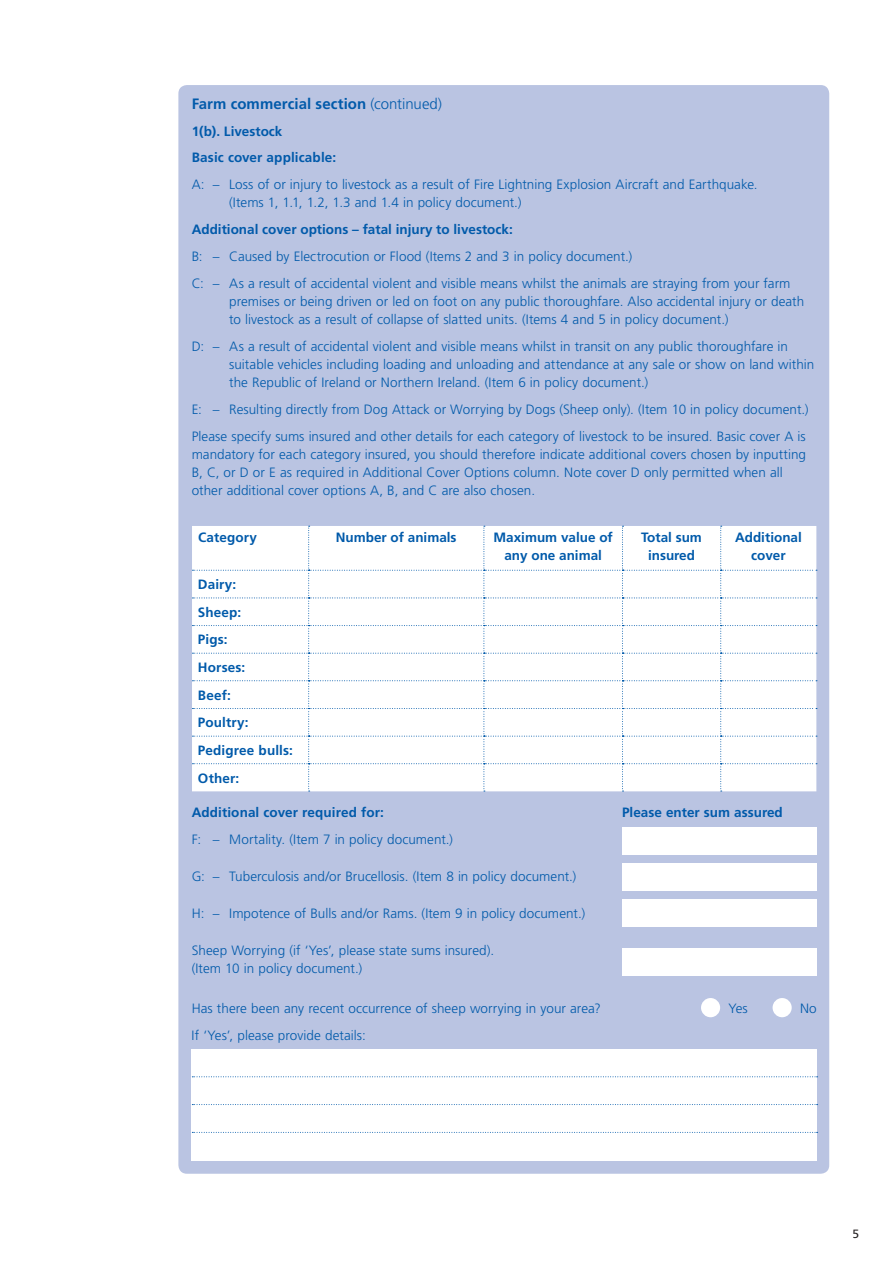
<style>
.page{position:relative;width:893px;height:1263px;background:#fff}
.page>*{position:absolute;margin:0;border:0;box-sizing:border-box;transform-origin:0 0}
.t1{font:700 15px "Frutiger LT Std";letter-spacing:.005em;color:#015aaa}
.t2{font:300 13.5px/18px "Frutiger LT Std";color:#015aaa}
.t3{font:700 13.5px/27.6px "Frutiger LT Std";color:#015aaa;text-align:center}
.t4{font:12px "Frutiger LT Std";color:#231f20}
.s1{font-weight:300}
</style>
<div class="page">
<div style="left:178px;top:85px;width:651px;height:1089px;background:#bac4e2;border-radius:9px"></div>
<div style="left:192px;top:526px;width:625px;height:266px;background:#fff"></div>
<div style="left:701px;top:998px;width:19px;height:19px;background:#fff;border-radius:50%"></div>
<div style="left:773px;top:998px;width:19px;height:19px;background:#fff;border-radius:50%"></div>
<div style="left:192px;top:1049px;width:625px;height:111px;background:#fff"></div>
<svg style="left:192px;top:1076px;width:626px;height:1px"></svg>
<svg style="left:192px;top:1104px;width:626px;height:1px"></svg>
<svg style="left:192px;top:1132px;width:626px;height:1px"></svg>
<div style="left:622px;top:827px;width:195px;height:28px;background:#fff"></div>
<div style="left:622px;top:863px;width:195px;height:28px;background:#fff"></div>
<div style="left:622px;top:899px;width:195px;height:28px;background:#fff"></div>
<div style="left:622px;top:948px;width:195px;height:28px;background:#fff"></div>
<p class="t1" style="left:192px;top:95px;width:252px">Farm commercial section <span class="s1">(continued)</span></p>
<p class="t3" style="left:192px;top:118px;width:146px;line-height:26.5px;text-align:left">1(b). Livestock<br>Basic cover applicable:</p>
<p class="t2" style="left:229px;top:176px;width:530px;text-indent:-38px">A: – Loss of or injury to livestock as a result of Fire Lightning Explosion Aircraft and Earthquake. (Items 1, 1.1, 1.2, 1.3 and 1.4 in policy document.)</p>
<p class="t3" style="left:192px;top:216px;width:323px">Additional cover options – fatal injury to livestock:</p>
<p class="t2" style="left:192px;top:243px;width:600px;line-height:27px">B: – Caused by Electrocution or Flood (Items 2 and 3 in policy document.)<br>C: – As a result of accidental violent and visible means whilst the animals are straying from your farm</p>
<p class="t2" style="left:229px;top:293px;width:577px">premises or being driven or led on foot on any public thoroughfare. Also accidental injury or death to livestock as a result of collapse of slatted units. (Items 4 and 5 in policy document.)</p>
<p class="t2" style="left:229px;top:338px;width:587px;text-indent:-38px">D: – As a result of accidental violent and visible means whilst in transit on any public thoroughfare in suitable vehicles including loading and unloading and attendance at any sale or show on land within the Republic of Ireland or Northern Ireland. (Item 6 in policy document.)</p>
<p class="t2" style="left:192px;top:396px;width:618px;line-height:27px">E: – Resulting directly from Dog Attack or Worrying by Dogs (Sheep only). (Item 10 in policy document.)<br>Please specify sums insured and other details for each category of livestock to be insured. Basic cover A is</p>
<p class="t2" style="left:192px;top:446px;width:616px">mandatory for each category insured, you should therefore indicate additional covers chosen by inputting<br>B, C, or D or E as required in Additional Cover Options column. Note cover D only permitted when all other additional cover options A, B, and C are also chosen.</p>
<p class="t3" style="left:198px;top:524px;width:61px">Category</p>
<p class="t3" style="left:336px;top:524px;width:122px">Number of animals</p>
<p class="t3" style="left:494px;top:528px;width:121px;line-height:18px">Maximum value of any one animal</p>
<p class="t3" style="left:641px;top:528px;width:62px;line-height:18px">Total sum insured</p>
<p class="t3" style="left:735px;top:528px;width:68px;line-height:18px">Additional cover</p>
<p class="t3" style="left:198px;top:571px;width:96px;text-align:left">Dairy:<br>Sheep:<br>Pigs:<br>Horses:<br>Beef:<br>Poultry:<br>Pedigree bulls:<br>Other:</p>
<p class="t3" style="left:192px;top:798px;width:194px">Additional cover required for:</p>
<p class="t3" style="left:622px;top:798px;width:162px">Please enter sum assured</p>
<p class="t2" style="left:192px;top:830px;width:263px">F: – Mortality. (Item 7 in policy document.)</p>
<p class="t2" style="left:192px;top:868px;width:386px">G: – Tuberculosis and/or Brucellosis. (Item 8 in policy document.)</p>
<p class="t2" style="left:192px;top:905px;width:395px">H: – Impotence of Bulls and/or Rams. (Item 9 in policy document.)</p>
<p class="t2" style="left:192px;top:942px;width:304px">Sheep Worrying (if ‘Yes’, please state sums insured). (Item 10 in policy document.)</p>
<p class="t2" style="left:192px;top:999px;width:411px">Has there been any recent occurrence of sheep worrying in your area?</p>
<p class="t2" style="left:728px;top:999px;width:21px">Yes</p>
<p class="t2" style="left:800px;top:999px;width:18px">No</p>
<p class="t2" style="left:192px;top:1026px;width:176px">If ‘Yes’, please provide details:</p>
<p class="t4" style="left:852px;top:1227px;width:8px">5</p>
</div>
